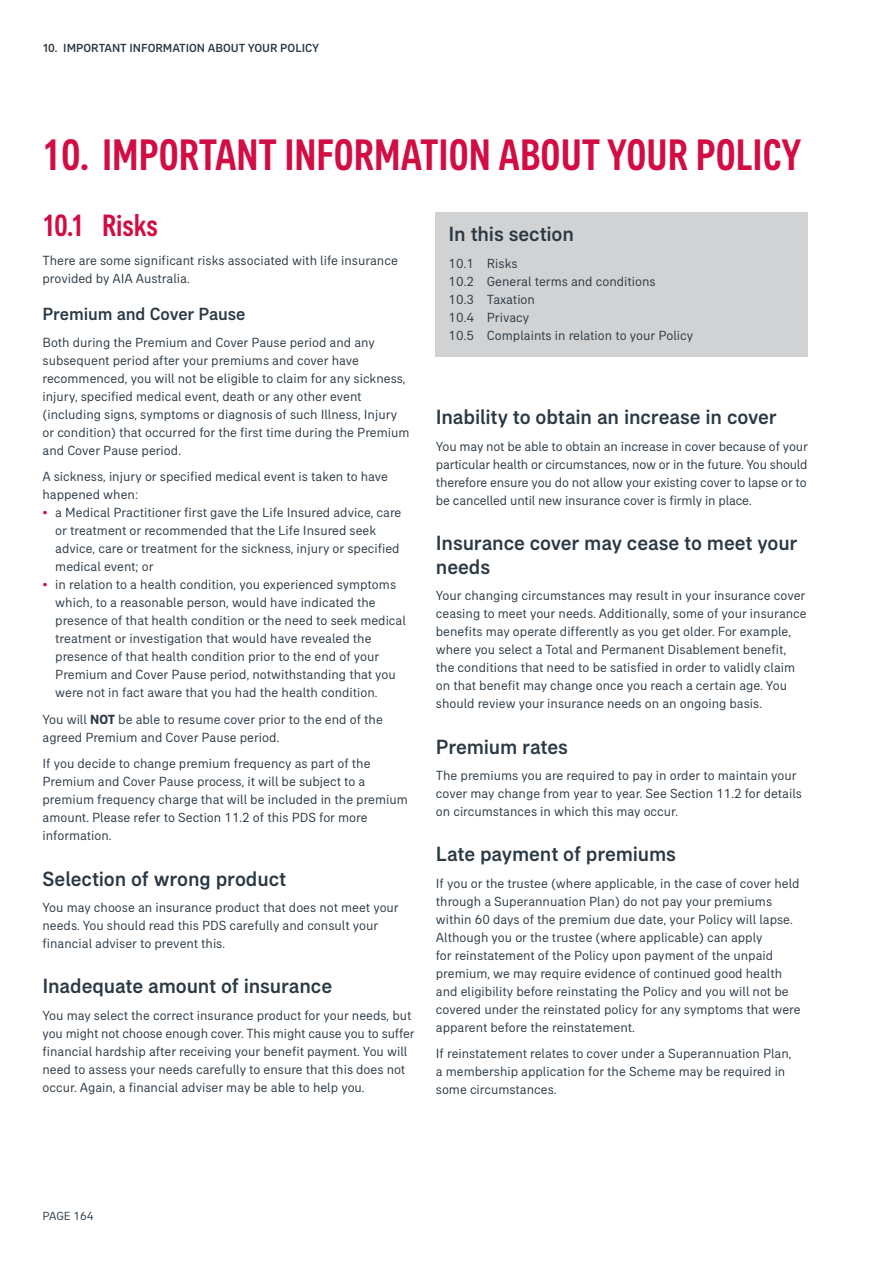
<style>
.page{position:relative;width:893px;height:1263px;background:#fff}
.page>*{position:absolute;margin:0;border:0;box-sizing:border-box;transform-origin:0 0}
.t1{font:500 condensed 45px "AIA Everest";color:#d20d44}
.t2{font:500 condensed 31.5px "AIA Everest";letter-spacing:-.005em;color:#d20d44}
.B_head__PDS{font:500 21px/24px "AIA Everest";letter-spacing:-.005em;color:#2b3944}
.C_head__PDS{font:500 18px "AIA Everest";letter-spacing:-.005em;color:#2b3944}
.Body_text__PDS__9pt{font:13.5px/18px "AIA Everest";color:#2b3944}
.t3{font:500 12px "AIA Everest";color:#2b3944}
.t4{font:12px "AIA Everest";color:#2b3944}
.s1{color:#d20d44}
.s2{font-weight:700}
</style>
<div class="page">
<div style="left:436px;top:213px;width:372px;height:144px;background:#d1d2d4"></div>
<p class="t3" style="left:43px;top:41px;width:33px">10. Importa</p>
<p class="t3" style="left:112px;top:41px;width:37px">nt informatio</p>
<p class="t3" style="left:197px;top:41px;width:20px">n abo</p>
<p class="t3" style="left:231px;top:41px;width:64px">ut your Polic</p>
<p class="t3" style="left:312px;top:41px;width:9px">y</p>
<p class="t1" style="left:43px;top:129px;width:760px">10. IMPORTANT INFORMATION ABOUT YOUR POLICY</p>
<p class="t2" style="left:43px;top:208px;width:117px">10.1 Risks</p>
<p class="Body_text__PDS__9pt" style="left:43px;top:251px;width:357px">There are some significant risks associated with life insurance provided by AIA Australia.</p>
<p class="C_head__PDS" style="left:43px;top:304px;width:204px">Premium and Cover Pause</p>
<p class="Body_text__PDS__9pt" style="left:43px;top:333px;width:369px">Both during the Premium and Cover Pause period and any subsequent period after your premiums and cover have recommenced, you will not be eligible to claim for any sickness, injury, specified medical event, death or any other event (including signs, symptoms or diagnosis of such Illness, Injury or condition) that occurred for the first time during the Premium and Cover Pause period.</p>
<p class="Body_text__PDS__9pt" style="left:43px;top:467px;width:347px">A sickness, injury or specified medical event is taken to have happened when:</p>
<p class="Body_text__PDS__9pt" style="left:55px;top:503px;width:348px;text-indent:-13px"><span class="s1">•</span> a Medical Practitioner first gave the Life Insured advice, care or treatment or recommended that the Life Insured seek advice, care or treatment for the sickness, injury or specified medical event; or</p>
<p class="Body_text__PDS__9pt" style="left:55px;top:575px;width:352px;text-indent:-13px"><span class="s1">•</span> in relation to a health condition, you experienced symptoms which, to a reasonable person, would have indicated the presence of that health condition or the need to seek medical treatment or investigation that would have revealed the presence of that health condition prior to the end of your Premium and Cover Pause period, notwithstanding that you were not in fact aware that you had the health condition.</p>
<p class="Body_text__PDS__9pt" style="left:43px;top:710px;width:342px">You will <span class="s2">NOT</span> be able to resume cover prior to the end of the agreed Premium and Cover Pause period.</p>
<p class="Body_text__PDS__9pt" style="left:43px;top:754px;width:367px">If you decide to change premium frequency as part of the Premium and Cover Pause process, it will be subject to a premium frequency charge that will be included in the premium amount. Please refer to Section 11.2 of this PDS for more information.</p>
<p class="B_head__PDS" style="left:43px;top:866px;width:245px">Selection of wrong product</p>
<p class="Body_text__PDS__9pt" style="left:43px;top:898px;width:358px">You may choose an insurance product that does not meet your needs. You should read this PDS carefully and consult your financial adviser to prevent this.</p>
<p class="B_head__PDS" style="left:43px;top:974px;width:291px">Inadequate amount of insurance</p>
<p class="Body_text__PDS__9pt" style="left:43px;top:1006px;width:374px">You may select the correct insurance product for your needs, but you might not choose enough cover. This might cause you to suffer financial hardship after receiving your benefit payment. You will need to assess your needs carefully to ensure that this does not occur. Again, a financial adviser may be able to help you.</p>
<p class="B_head__PDS" style="left:449px;top:222px;width:127px">In this section</p>
<p class="Body_text__PDS__9pt" style="left:449px;top:254px;width:70px">10.1 Risks</p>
<p class="Body_text__PDS__9pt" style="left:449px;top:272px;width:209px">10.2 General terms and conditions</p>
<p class="Body_text__PDS__9pt" style="left:449px;top:290px;width:88px">10.3 Taxation</p>
<p class="Body_text__PDS__9pt" style="left:449px;top:308px;width:82px">10.4 Privacy</p>
<p class="Body_text__PDS__9pt" style="left:449px;top:326px;width:246px">10.5 Complaints in relation to your Policy</p>
<p class="B_head__PDS" style="left:436px;top:404px;width:342px">Inability to obtain an increase in cover</p>
<p class="Body_text__PDS__9pt" style="left:436px;top:437px;width:374px;text-align:justify">You may not be able to obtain an increase in cover because of your particular health or circumstances, now or in the future. You should therefore ensure you do not allow your existing cover to lapse or to be cancelled until new insurance cover is firmly in place.</p>
<p class="B_head__PDS" style="left:436px;top:530px;width:363px">Insurance cover may cease to meet your needs</p>
<p class="Body_text__PDS__9pt" style="left:436px;top:586px;width:372px">Your changing circumstances may result in your insurance cover ceasing to meet your needs. Additionally, some of your insurance benefits may operate differently as you get older. For example, where you select a Total and Permanent Disablement benefit, the conditions that need to be satisfied in order to validly claim on that benefit may change once you reach a certain age. You should review your insurance needs on an ongoing basis.</p>
<p class="B_head__PDS" style="left:436px;top:734px;width:134px">Premium rates</p>
<p class="Body_text__PDS__9pt" style="left:436px;top:766px;width:368px">The premiums you are required to pay in order to maintain your cover may change from year to year. See Section 11.2 for details on circumstances in which this may occur.</p>
<p class="B_head__PDS" style="left:436px;top:842px;width:242px">Late payment of premiums</p>
<p class="Body_text__PDS__9pt" style="left:436px;top:874px;width:366px">If you or the trustee (where applicable, in the case of cover held through a Superannuation Plan) do not pay your premiums within 60 days of the premium due date, your Policy will lapse.<br>Although you or the trustee (where applicable) can apply<br>for reinstatement of the Policy upon payment of the unpaid premium, we may require evidence of continued good health and eligibility before reinstating the Policy and you will not be covered under the reinstated policy for any symptoms that were apparent before the reinstatement.</p>
<p class="Body_text__PDS__9pt" style="left:436px;top:1044px;width:357px">If reinstatement relates to cover under a Superannuation Plan, a membership application for the Scheme may be required in some circumstances.</p>
<p class="t4" style="left:43px;top:1209px;width:53px">PAGE 164</p>
</div>
